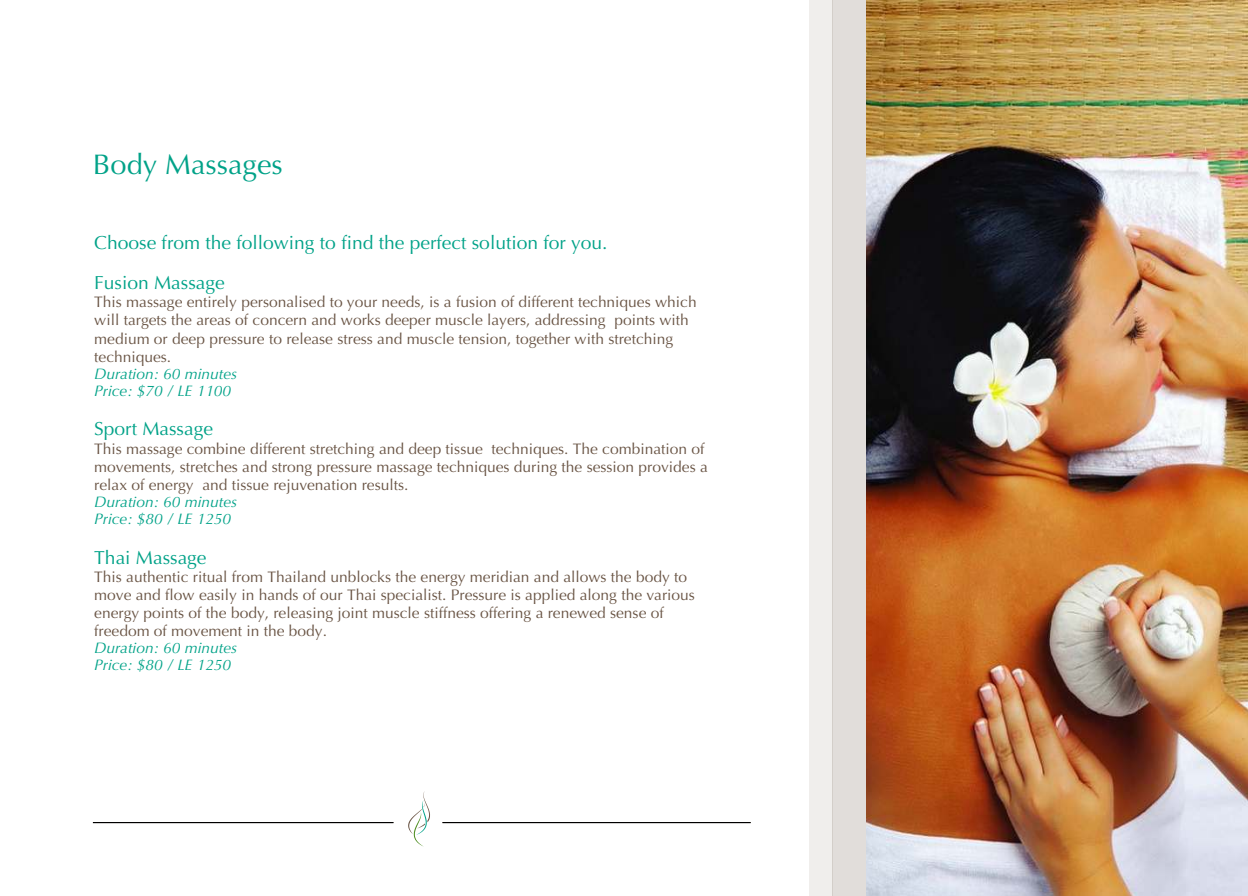
<style>
.page{position:relative;width:1248px;height:896px;background:#fff}
.page>*{position:absolute;margin:0;border:0;box-sizing:border-box;transform-origin:0 0}
.t1{font:28.4px "Optima";color:#00a288}
.t2{font:18.8px/39.6px "Optima";color:#00a288}
.t3{font:15.2px/18.2px "Optima";color:#695444}
.t4{font:italic 15.2px/17px "Optima";color:#00a288}
</style>
<div class="page">
<div style="left:808px;top:0;width:24px;height:896px;background:#f0eeec"></div>
<div style="left:832px;top:0;width:34px;height:896px;background:#e1ddda"></div>
<hr style="left:442px;top:822px;width:308px;height:1px;background:#000">
<hr style="left:93px;top:822px;width:300px;height:1px;background:#000">
<svg style="left:408px;top:791px;width:22px;height:55px"></svg>
<img style="left:866px;top:0;width:381px;height:896px">
<h1 class="t1" style="left:93px;top:153px;width:191px">Body Massages</h1>
<p class="t2" style="left:94px;top:225px;width:515px">Choose from the following to find the perfect solution for you.<br>Fusion Massage</p>
<p class="t3" style="left:94px;top:294px;width:604px">This massage entirely personalised to your needs, is a fusion of different techniques which will targets the areas of concern and works deeper muscle layers, addressing points with medium or deep pressure to release stress and muscle tension, together with stretching techniques.</p>
<p class="t4" style="left:94px;top:366px;width:144px">Duration: 60 minutes<br>Price: $70 / LE 1100</p>
<p class="t2" style="left:94px;top:411px;width:120px">Sport Massage</p>
<p class="t3" style="left:94px;top:441px;width:615px">This massage combine different stretching and deep tissue techniques. The combination of movements, stretches and strong pressure massage techniques during the session provides a relax of energy and tissue rejuvenation results.</p>
<p class="t4" style="left:94px;top:495px;width:144px">Duration: 60 minutes<br>Price: $80 / LE 1250</p>
<p class="t2" style="left:94px;top:539px;width:114px">Thai Massage</p>
<p class="t3" style="left:94px;top:569px;width:602px">This authentic ritual from Thailand unblocks the energy meridian and allows the body to move and flow easily in hands of our Thai specialist. Pressure is applied along the various energy points of the body, releasing joint muscle stiffness offering a renewed sense of freedom of movement in the body.</p>
<p class="t4" style="left:94px;top:641px;width:144px">Duration: 60 minutes<br>Price: $80 / LE 1250</p>
</div>
